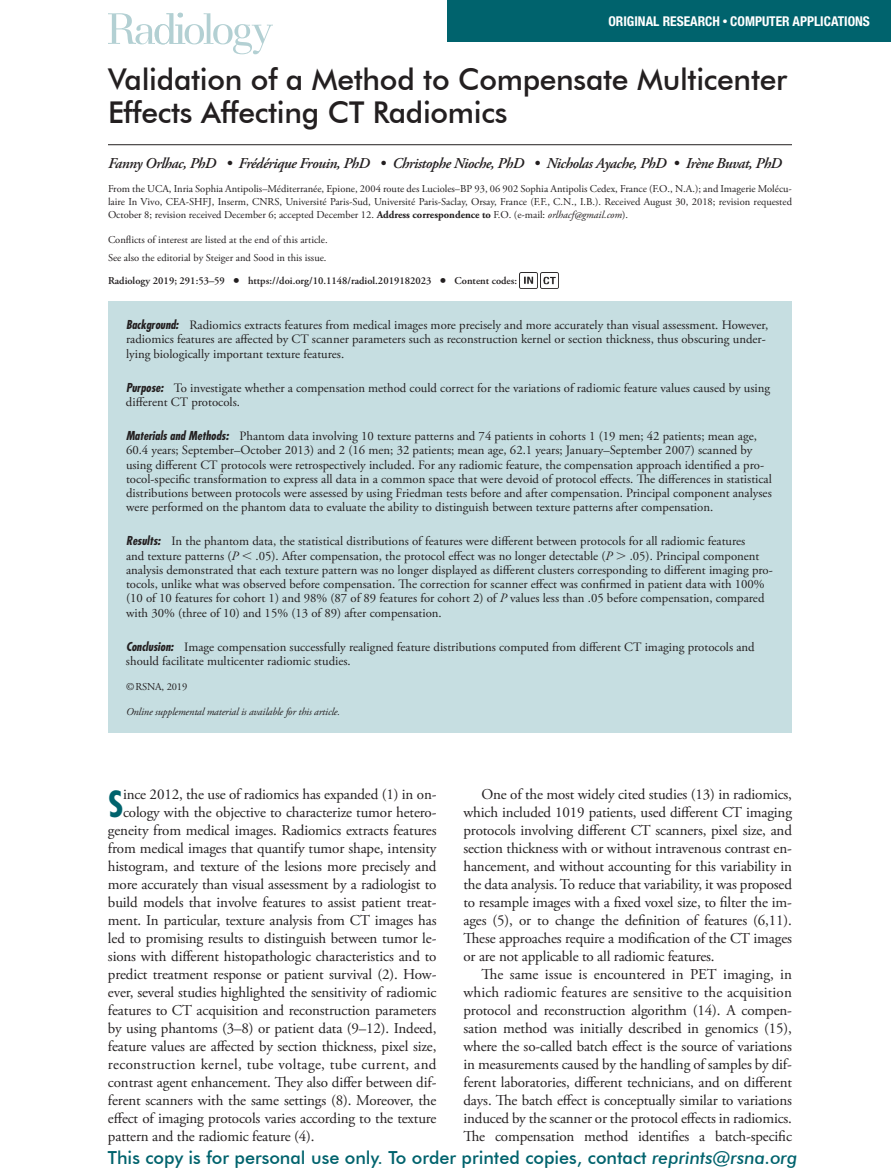
<style>
.page{position:relative;width:891px;height:1175px;background:#fff}
.page>*{position:absolute;margin:0;border:0;box-sizing:border-box;transform-origin:0 0}
.t1{font:700 condensed 34.95px "Futura";color:#00636d}
.t2{font:500 30px/33px "Futura BT";letter-spacing:-.01em;color:#231f20}
.t3{font:500 18px "Futura BT";color:#00636d}
.t4{font:15px/18px "Adobe Garamond Pro";letter-spacing:-.01em;color:#231f20;text-align:justify}
.t5{font:italic 600 15px "Adobe Garamond Pro";letter-spacing:-.03em;color:#231f20}
.t6{font:15px "Adobe Garamond Pro";letter-spacing:.02em;color:#231f20}
.t7{font:700 condensed 13.5px "Helvetica Neue";color:#fff}
.t8{font:12.75px/14.2px "Adobe Garamond Pro";color:#231f20}
.t9{font:10.5px/12.8px "Adobe Garamond Pro";color:#231f20;text-align:justify}
.t10{font:600 10.5px "Adobe Garamond Pro";color:#231f20}
.t11{font:italic 10.5px "Adobe Garamond Pro";letter-spacing:-.01em;color:#231f20}
.s1{font-size:10.5px}
.s2{font-weight:700}
.s3{font-style:italic}
.s4{font-size:16.5px}
.s5{font-family:"Futura";font-weight:700;font-style:italic;font-stretch:condensed;font-size:12px}
.s6{font-family:"Universal Greekwith Math Pi"}
</style>
<div class="page">
<div style="left:447px;top:0;width:444px;height:42px;background:#00636d"></div>
<hr style="left:108px;top:144px;width:684px;height:1px;background:#231f20">
<img style="left:520px;top:272px;width:18px;height:17px">
<img style="left:540px;top:272px;width:18px;height:17px">
<div style="left:108px;top:302px;width:684px;height:431px;background:#c6dee1"></div>
<svg style="left:108px;top:13px;width:165px;height:41px"></svg>
<p class="t7" style="left:608px;top:13px;width:263px">ORIGINAL RESEARCH <span class="s1">•</span> COMPUTER APPLICATIONS</p>
<h2 class="t2" style="left:108px;top:63px;width:681px">Validation of a Method to Compensate Multicenter<br>Effects Affecting CT Radiomics</h2>
<p class="t5" style="left:108px;top:155px;width:675px">Fanny Orlhac, PhD • Frédérique Frouin, PhD • Christophe Nioche, PhD • Nicholas Ayache, PhD • Irène Buvat, PhD</p>
<p class="t9" style="left:108px;top:183px;width:686px">From the UCA, Inria Sophia Antipolis–Méditerranée, Epione, 2004 route des Lucioles–BP 93, 06 902 Sophia Antipolis Cedex, France (F.O., N.A.); and Imagerie Molécu&shy;laire In Vivo, CEA-SHFJ, Inserm, CNRS, Université Paris-Sud, Université Paris-Saclay, Orsay, France (F.F., C.N., I.B.). Received August 30, 2018; revision requested October 8; revision received December 6; accepted December 12. <span class="s2">Address correspondence to</span> F.O. (e-mail: <span class="s3">orlhacf@gmail.com</span>).</p>
<p class="t9" style="left:108px;top:230px;width:221px;line-height:18.8px">Conflicts of interest are listed at the end of this article.<br>See also the editorial by Steiger and Sood in this issue.</p>
<p class="t10" style="left:108px;top:274px;width:411px">Radiology 2019; 291:53–59 <span class="s4">•</span> https://doi.org/10.1148/radiol.2019182023 <span class="s4">•</span> Content codes:</p>
<p class="t8" style="left:126px;top:318px;width:644px"><span class="s5">Background:</span> Radiomics extracts features from medical images more precisely and more accurately than visual assessment. However, radiomics features are affected by CT scanner parameters such as reconstruction kernel or section thickness, thus obscuring under&shy;lying biologically important texture features.</p>
<p class="t8" style="left:126px;top:381px;width:646px"><span class="s5">Purpose:</span> To investigate whether a compensation method could correct for the variations of radiomic feature values caused by using different CT protocols.</p>
<p class="t8" style="left:126px;top:429px;width:647px"><span class="s5">Materials and Methods:</span> Phantom data involving 10 texture patterns and 74 patients in cohorts 1 (19 men; 42 patients; mean age, 60.4 years; September–October 2013) and 2 (16 men; 32 patients; mean age, 62.1 years; January–September 2007) scanned by using different CT protocols were retrospectively included. For any radiomic feature, the compensation approach identified a pro&shy;tocol-specific transformation to express all data in a common space that were devoid of protocol effects. The differences in statistical distributions between protocols were assessed by using Friedman tests before and after compensation. Principal component analyses were performed on the phantom data to evaluate the ability to distinguish between texture patterns after compensation.</p>
<p class="t8" style="left:126px;top:534px;width:648px"><span class="s5">Results:</span> In the phantom data, the statistical distributions of features were different between protocols for all radiomic features<br>and texture patterns (<span class="s3">P</span> <span class="s6">,</span> .05). After compensation, the protocol effect was no longer detectable (<span class="s3">P</span> <span class="s6">.</span> .05). Principal component analysis demonstrated that each texture pattern was no longer displayed as different clusters corresponding to different imaging pro&shy;tocols, unlike what was observed before compensation. The correction for scanner effect was confirmed in patient data with 100% (10 of 10 features for cohort 1) and 98% (87 of 89 features for cohort 2) of <span class="s3">P</span> values less than .05 before compensation, compared with 30% (three of 10) and 15% (13 of 89) after compensation.</p>
<p class="t8" style="left:126px;top:640px;width:630px"><span class="s5">Conclusion:</span> Image compensation successfully realigned feature distributions computed from different CT imaging protocols and should facilitate multicenter radiomic studies.</p>
<p class="t9" style="left:126px;top:681px;width:63px">©RSNA, 2019</p>
<p class="t11" style="left:126px;top:705px;width:216px">Online supplemental material is available for this article.</p>
<h1 class="t1" style="left:108px;top:781px;width:17px">S</h1>
<p class="t4" style="left:123px;top:785px;width:315px">ince 2012, the use of radiomics has expanded (1) in on-</p>
<p class="t4" style="left:123px;top:803px;width:315px">cology with the objective to characterize tumor hetero-</p>
<p class="t4" style="left:108px;top:821px;width:330px">geneity from medical images. Radiomics extracts features</p>
<p class="t4" style="left:108px;top:839px;width:330px">from medical images that quantify tumor shape, intensity</p>
<p class="t4" style="left:108px;top:857px;width:330px">histogram, and texture of the lesions more precisely and</p>
<p class="t4" style="left:108px;top:875px;width:330px">more accurately than visual assessment by a radiologist to</p>
<p class="t4" style="left:108px;top:893px;width:330px">build models that involve features to assist patient treat-</p>
<p class="t4" style="left:108px;top:911px;width:330px">ment. In particular, texture analysis from CT images has</p>
<p class="t4" style="left:108px;top:929px;width:330px">led to promising results to distinguish between tumor le-</p>
<p class="t4" style="left:108px;top:947px;width:330px">sions with different histopathologic characteristics and to</p>
<p class="t4" style="left:108px;top:965px;width:330px">predict treatment response or patient survival (2). How-</p>
<p class="t4" style="left:108px;top:983px;width:330px">ever, several studies highlighted the sensitivity of radiomic</p>
<p class="t4" style="left:108px;top:1001px;width:330px">features to CT acquisition and reconstruction parameters</p>
<p class="t4" style="left:108px;top:1019px;width:330px">by using phantoms (3–8) or patient data (9–12). Indeed,</p>
<p class="t4" style="left:108px;top:1037px;width:330px">feature values are affected by section thickness, pixel size,</p>
<p class="t6" style="left:108px;top:1055px;width:330px">reconstruction kernel, tube voltage, tube current, and</p>
<p class="t4" style="left:108px;top:1073px;width:330px">contrast agent enhancement. They also differ between dif-</p>
<p class="t4" style="left:108px;top:1091px;width:330px">ferent scanners with the same settings (8). Moreover, the</p>
<p class="t4" style="left:108px;top:1109px;width:330px">effect of imaging protocols varies according to the texture</p>
<p class="t4" style="left:108px;top:1127px;width:208px">pattern and the radiomic feature (4).</p>
<p class="t4" style="left:463px;top:785px;width:330px;text-indent:18px">One of the most widely cited studies (13) in radiomics, which included 1019 patients, used different CT imaging protocols involving different CT scanners, pixel size, and section thickness with or without intravenous contrast en&shy;hancement, and without accounting for this variability in the data analysis. To reduce that variability, it was proposed to resample images with a fixed voxel size, to filter the im&shy;ages (5), or to change the definition of features (6,11).<br>These approaches require a modification of the CT images or are not applicable to all radiomic features.</p>
<p class="t4" style="left:463px;top:965px;width:330px;text-indent:18px">The same issue is encountered in PET imaging, in which radiomic features are sensitive to the acquisition protocol and reconstruction algorithm (14). A compen&shy;sation method was initially described in genomics (15), where the so-called batch effect is the source of variations in measurements caused by the handling of samples by dif&shy;ferent laboratories, different technicians, and on different days. The batch effect is conceptually similar to variations induced by the scanner or the protocol effects in radiomics.<br>The compensation method identifies a batch-specific</p>
<p class="t3" style="left:108px;top:1146px;width:691px">This copy is for personal use only. To order printed copies, contact <span class="s3">reprints@rsna.org</span></p>
</div>
